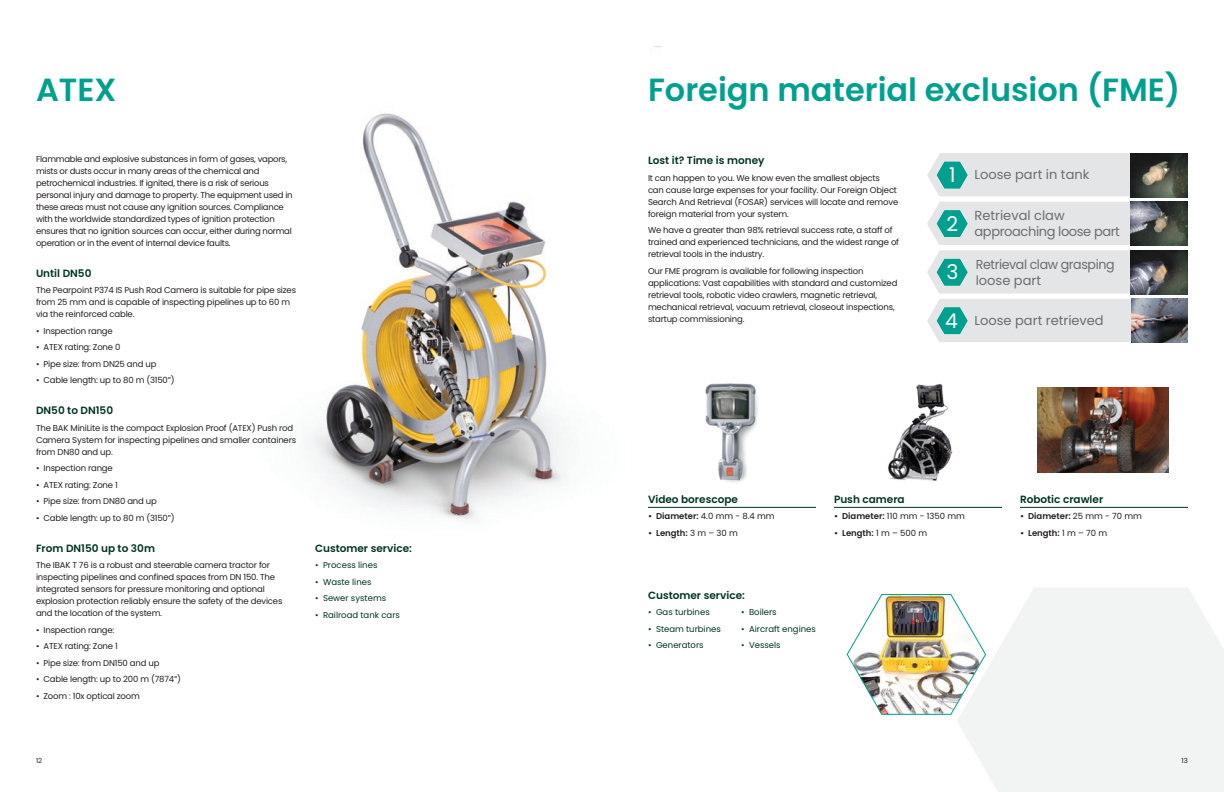
<style>
.page{position:relative;width:1224px;height:792px;background:#fff}
.page>*{position:absolute;margin:0;border:0;box-sizing:border-box;transform-origin:0 0}
._44pt-headline{font:600 32px "Poppins";color:#00a08f}
.t1{font:20.3px "Poppins";color:#fff}
.t2{font:13px/15.6px "Poppins";letter-spacing:-.03em;color:#6c6d70}
.t3{font:13px "Poppins";color:#6c6d70}
._15pt-body_subhead{font:600 10.5px "Poppins";color:#003323}
._10_5pt-body_subhead{font:600 10.5px "Poppins";color:#003323}
._15pt-body_subhead-2{font:8.5px/12px "Poppins";letter-spacing:-.02em;color:#231f20}
._15pt-body_subhead-3{font:8.5px "Poppins";color:#003323}
._8_5pt-body_text{font:600 8.5px "Poppins";color:#231f20}
._8_5pt-body_text-2{font:8.5px "Poppins";color:#231f20}
.t4{font:7px "Poppins";color:#231f20}
.s1{font-weight:600}
.s2{font-weight:400}
</style>
<div class="page">
<img style="left:306px;top:46px;width:354px;height:474px">
<svg style="left:927px;top:202px;width:249px;height:140px;background:#d6e2e1"></svg>
<svg style="left:927px;top:153px;width:204px;height:43px;background:#d4e0e0"></svg>
<img style="left:1131px;top:153px;width:57px;height:44px">
<img style="left:1131px;top:202px;width:57px;height:43px">
<img style="left:1131px;top:250px;width:57px;height:44px">
<img style="left:1131px;top:299px;width:57px;height:43px">
<svg style="left:958px;top:588px;width:266px;height:204px;fill:#f2f3f3"></svg>
<img style="left:846px;top:593px;width:141px;height:122px">
<img style="left:705px;top:383px;width:53px;height:99px">
<img style="left:888px;top:384px;width:65px;height:97px">
<img style="left:1038px;top:388px;width:130px;height:85px">
<hr style="left:648px;top:507px;width:168px;height:1px;background:#003323">
<hr style="left:834px;top:507px;width:168px;height:1px;background:#003323">
<hr style="left:1020px;top:507px;width:168px;height:1px;background:#003323">
<p class="_44pt-headline" style="left:36px;top:71px;width:82px">ATEX</p>
<p class="_15pt-body_subhead-2" style="left:36px;top:153px;width:258px">Flammable and explosive substances in form of gases, vapors, mists or dusts occur in many areas of the chemical and petrochemical industries. If ignited, there is a risk of serious personal injury and damage to property. The equipment used in these areas must not cause any ignition sources. Compliance with the worldwide standardized types of ignition protection ensures that no ignition sources can occur, either during normal operation or in the event of internal device faults.</p>
<p class="_15pt-body_subhead" style="left:36px;top:267px;width:57px">Until DN50</p>
<p class="_15pt-body_subhead-2" style="left:36px;top:284px;width:262px">The Pearpoint P374 IS Push Rod Camera is suitable for pipe sizes from 25 mm and is capable of inspecting pipelines up to 60 m via the reinforced cable.</p>
<p class="_15pt-body_subhead-2" style="left:36px;top:325px;width:78px">• Inspection range</p>
<p class="_15pt-body_subhead-2" style="left:36px;top:341px;width:86px">• ATEX rating: Zone 0</p>
<p class="_15pt-body_subhead-2" style="left:36px;top:358px;width:122px">• Pipe size: from DN25 and up</p>
<p class="_15pt-body_subhead-2" style="left:36px;top:374px;width:140px">• Cable length: up to 80 m (3150”)</p>
<p class="_15pt-body_subhead" style="left:36px;top:405px;width:79px">DN50 to DN150</p>
<p class="_15pt-body_subhead-2" style="left:36px;top:422px;width:262px">The BAK MiniLite is the compact Explosion Proof (ATEX) Push rod<br>Camera System for inspecting pipelines and smaller containers from DN80 and up.</p>
<p class="_15pt-body_subhead-2" style="left:36px;top:462px;width:78px">• Inspection range</p>
<p class="_15pt-body_subhead-2" style="left:36px;top:479px;width:83px">• ATEX rating: Zone 1</p>
<p class="_15pt-body_subhead-2" style="left:36px;top:495px;width:122px">• Pipe size: from DN80 and up</p>
<p class="_15pt-body_subhead-2" style="left:36px;top:512px;width:140px">• Cable length: up to 80 m (3150”)</p>
<p class="_15pt-body_subhead" style="left:36px;top:542px;width:121px">From DN150 up to 30m</p>
<p class="_15pt-body_subhead-2" style="left:36px;top:559px;width:248px">The IBAK T 76 is a robust and steerable camera tractor for inspecting pipelines and confined spaces from DN 150. The integrated sensors for pressure monitoring and optional explosion protection reliably ensure the safety of the devices and the location of the system.</p>
<p class="_15pt-body_subhead-2" style="left:36px;top:624px;width:80px">• Inspection range:</p>
<p class="_15pt-body_subhead-2" style="left:36px;top:640px;width:83px">• ATEX rating: Zone 1</p>
<p class="_15pt-body_subhead-2" style="left:36px;top:657px;width:125px">• Pipe size: from DN150 and up</p>
<p class="_15pt-body_subhead-2" style="left:36px;top:673px;width:147px">• Cable length: up to 200 m (7874”)</p>
<p class="_15pt-body_subhead-2" style="left:36px;top:690px;width:105px">• Zoom : 10x optical zoom</p>
<p class="_15pt-body_subhead" style="left:315px;top:542px;width:98px">Customer service:</p>
<p class="_15pt-body_subhead-3" style="left:315px;top:560px;width:64px">• Process lines</p>
<p class="_15pt-body_subhead-3" style="left:315px;top:577px;width:58px">• Waste lines</p>
<p class="_15pt-body_subhead-3" style="left:315px;top:593px;width:73px">• Sewer systems</p>
<p class="_15pt-body_subhead-3" style="left:315px;top:610px;width:86px">• Railroad tank cars</p>
<p class="_44pt-headline" style="left:648px;top:71px;width:534px">Foreign material exclusion (FME)</p>
<p class="_15pt-body_subhead" style="left:648px;top:154px;width:118px">Lost it? Time is money</p>
<p class="_15pt-body_subhead-2" style="left:648px;top:172px;width:252px">It can happen to you. We know even the smallest objects<br>can cause large expenses for your facility. Our Foreign Object Search And Retrieval (FOSAR) services will locate and remove foreign material from your system.</p>
<p class="_15pt-body_subhead-2" style="left:648px;top:224px;width:253px">We have a greater than 98% retrieval success rate, a staff of trained and experienced technicians, and the widest range of retrieval tools in the industry.</p>
<p class="_15pt-body_subhead-2" style="left:648px;top:265px;width:251px">Our FME program is available for following inspection applications: Vast capabilities with standard and customized retrieval tools, robotic video crawlers, magnetic retrieval, mechanical retrieval, vacuum retrieval, closeout inspections, startup commissioning.</p>
<p class="t1" style="left:949px;top:163px;width:8px">1</p>
<p class="t1" style="left:947px;top:212px;width:13px">2</p>
<p class="t1" style="left:947px;top:261px;width:13px">3</p>
<p class="t1" style="left:945px;top:309px;width:14px">4</p>
<p class="t3" style="left:975px;top:167px;width:116px">Loose part in tank</p>
<p class="t2" style="left:975px;top:208px;width:147px">Retrieval claw approaching loose part</p>
<p class="t2" style="left:976px;top:257px;width:140px">Retrieval claw grasping loose part</p>
<p class="t3" style="left:975px;top:313px;width:131px">Loose part retrieved</p>
<p class="_10_5pt-body_subhead" style="left:648px;top:493px;width:92px">Video borescope</p>
<p class="_8_5pt-body_text-2" style="left:648px;top:511px;width:128px"><span class="s1">• Diameter:</span> 4.0 mm - 8.4 mm</p>
<p class="_8_5pt-body_text" style="left:648px;top:528px;width:91px">• Length: <span class="s2">3 m – 30 m</span></p>
<p class="_10_5pt-body_subhead" style="left:834px;top:493px;width:72px">Push camera</p>
<p class="_8_5pt-body_text-2" style="left:834px;top:511px;width:132px"><span class="s1">• Diameter:</span> 110 mm - 1350 mm</p>
<p class="_8_5pt-body_text" style="left:834px;top:528px;width:95px">• Length: <span class="s2">1 m – 500 m</span></p>
<p class="_15pt-body_subhead" style="left:648px;top:589px;width:98px">Customer service:</p>
<p class="_15pt-body_subhead-3" style="left:648px;top:607px;width:63px">• Gas turbines</p>
<p class="_15pt-body_subhead-3" style="left:648px;top:624px;width:74px">• Steam turbines</p>
<p class="_15pt-body_subhead-3" style="left:648px;top:640px;width:57px">• Generators</p>
<p class="_15pt-body_subhead-3" style="left:741px;top:607px;width:37px">• Boilers</p>
<p class="_15pt-body_subhead-3" style="left:741px;top:624px;width:76px">• Aircraft engines</p>
<p class="_15pt-body_subhead-3" style="left:741px;top:640px;width:41px">• Vessels</p>
<p class="_10_5pt-body_subhead" style="left:1020px;top:493px;width:85px">Robotic crawler</p>
<p class="_8_5pt-body_text" style="left:1020px;top:511px;width:123px">• Diameter: <span class="s2">25 mm - 70 mm</span></p>
<p class="_8_5pt-body_text" style="left:1020px;top:528px;width:89px">• Length: <span class="s2">1 m – 70 m</span></p>
<p class="t4" style="left:36px;top:757px;width:8px">12</p>
<p class="t4" style="left:1182px;top:757px;width:8px">13</p>
</div>
